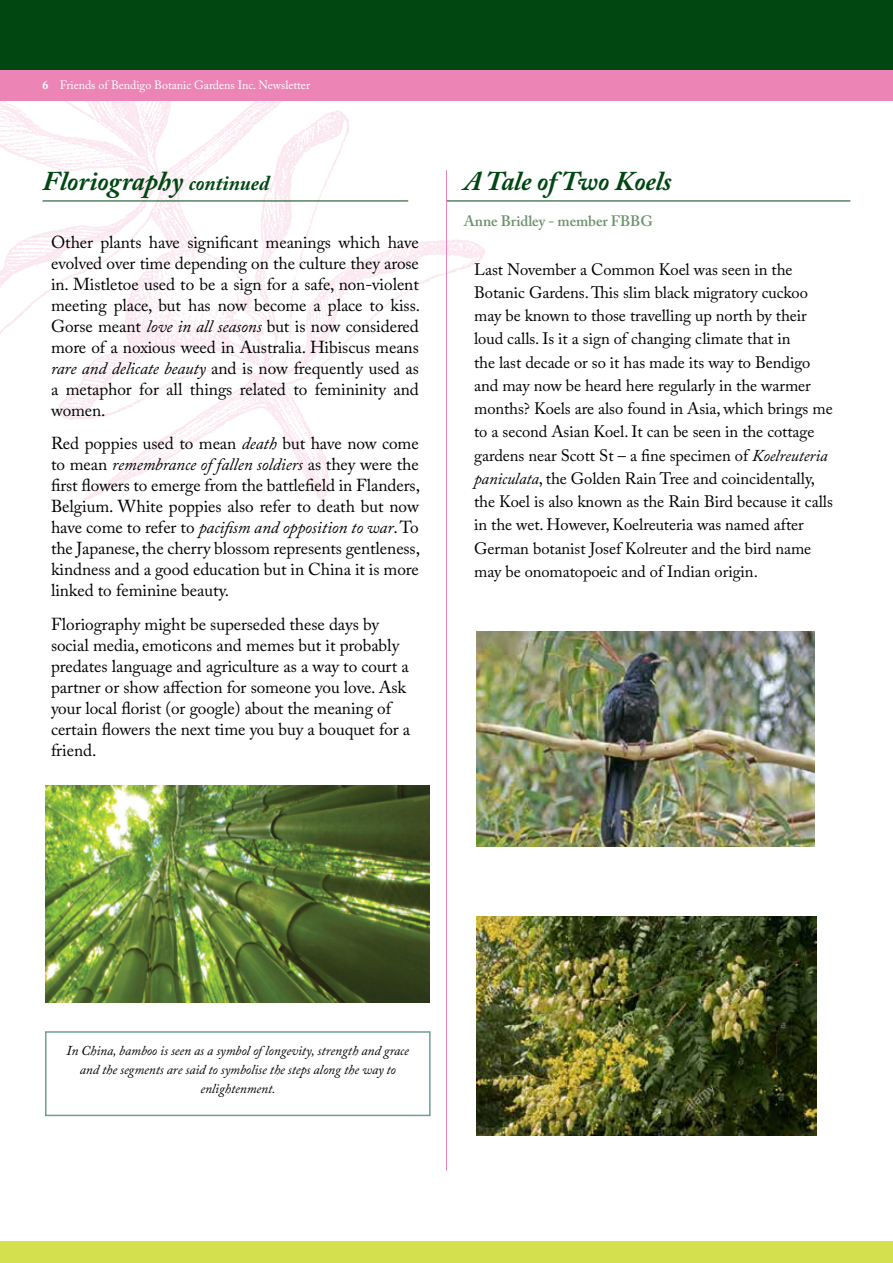
<style>
.page{position:relative;width:893px;height:1263px;background:#fff}
.page>*{position:absolute;margin:0;border:0;box-sizing:border-box;transform-origin:0 0}
.t1{font:italic 700 27px "Adobe Caslon Pro";color:#004712}
.t2{font:17.25px/21px "Adobe Caslon Pro";letter-spacing:-.005em;color:#000;text-align:justify}
.t3{font:16.5px/23.2px "Adobe Caslon Pro";letter-spacing:-.005em;color:#000}
.t4{font:600 15px "Adobe Caslon Pro";letter-spacing:-.005em;color:#6b926d}
.t5{font:italic 13.5px/18.8px "Adobe Caslon Pro";letter-spacing:-.005em;color:#000;text-align:center}
.t6{font:12px "Adobe Caslon Pro";letter-spacing:-.005em;color:#fff}
.s1{font-weight:700}
.s2{font-size:21px}
.s3{font-style:italic}
</style>
<div class="page">
<img style="left:0;top:101px;width:503px;height:399px">
<div style="left:0;top:0;width:893px;height:72px;background:#004712"></div>
<div style="left:0;top:70px;width:893px;height:31px;background:#ec84b5"></div>
<div style="left:0;top:1241px;width:893px;height:22px;background:#d5e04e"></div>
<hr style="left:446px;top:170px;width:1px;height:1000px;background:#ec84b5">
<img style="left:45px;top:786px;width:384px;height:216px">
<hr style="left:43px;top:201px;width:365px;height:1px;background:#004712">
<div style="left:45px;top:1031px;width:386px;height:85px;border:2px solid #6da097"></div>
<hr style="left:447px;top:201px;width:403px;height:1px;background:#004712">
<img style="left:476px;top:916px;width:340px;height:219px">
<img style="left:476px;top:631px;width:338px;height:215px">
<p class="t6" style="left:43px;top:78px;width:269px"><span class="s1">6</span> Friends of Bendigo Botanic Gardens Inc. Newsletter</p>
<h1 class="t1" style="left:43px;top:165px;width:228px">Floriography <span class="s2">continued</span></h1>
<p class="t2" style="left:51px;top:231px;width:371px">Other plants have significant meanings which have evolved over time depending on the culture they arose in. Mistletoe used to be a sign for a safe, non-violent meeting place, but has now become a place to kiss.<br>Gorse meant <span class="s3">love in all seasons</span> but is now considered more of a noxious weed in Australia. Hibiscus means <span class="s3">rare and delicate beauty</span> and is now frequently used as a metaphor for all things related to femininity and women.</p>
<p class="t2" style="left:51px;top:433px;width:371px">Red poppies used to mean <span class="s3">death</span> but have now come to mean <span class="s3">remembrance of fallen soldiers</span> as they were the first flowers to emerge from the battlefield in Flanders, Belgium. White poppies also refer to death but now have come to refer to <span class="s3">pacifism and opposition to war</span>. To the Japanese, the cherry blossom represents gentleness, kindness and a good education but in China it is more linked to feminine beauty.</p>
<p class="t2" style="left:51px;top:614px;width:361px;text-align:left">Floriography might be superseded these days by social media, emoticons and memes but it probably predates language and agriculture as a way to court a partner or show affection for someone you love. Ask your local florist (or google) about the meaning of certain flowers the next time you buy a bouquet for a friend.</p>
<h1 class="t1" style="left:464px;top:165px;width:209px">A Tale of Two Koels</h1>
<p class="t4" style="left:464px;top:212px;width:191px">Anne Bridley - member FBBG</p>
<p class="t3" style="left:474px;top:257px;width:360px">Last November a Common Koel was seen in the Botanic Gardens. This slim black migratory cuckoo may be known to those travelling up north by their loud calls. Is it a sign of changing climate that in<br>the last decade or so it has made its way to Bendigo and may now be heard here regularly in the warmer months? Koels are also found in Asia, which brings me to a second Asian Koel. It can be seen in the cottage gardens near Scott St – a fine specimen of <span class="s3">Koelreuteria paniculata</span>, the Golden Rain Tree and coincidentally, the Koel is also known as the Rain Bird because it calls in the wet. However, Koelreuteria was named after German botanist Josef Kolreuter and the bird name may be onomatopoeic and of Indian origin.</p>
<p class="t5" style="left:67px;top:1041px;width:344px">In China, bamboo is seen as a symbol of longevity, strength and grace and the segments are said to symbolise the steps along the way to enlightenment.</p>
</div>
